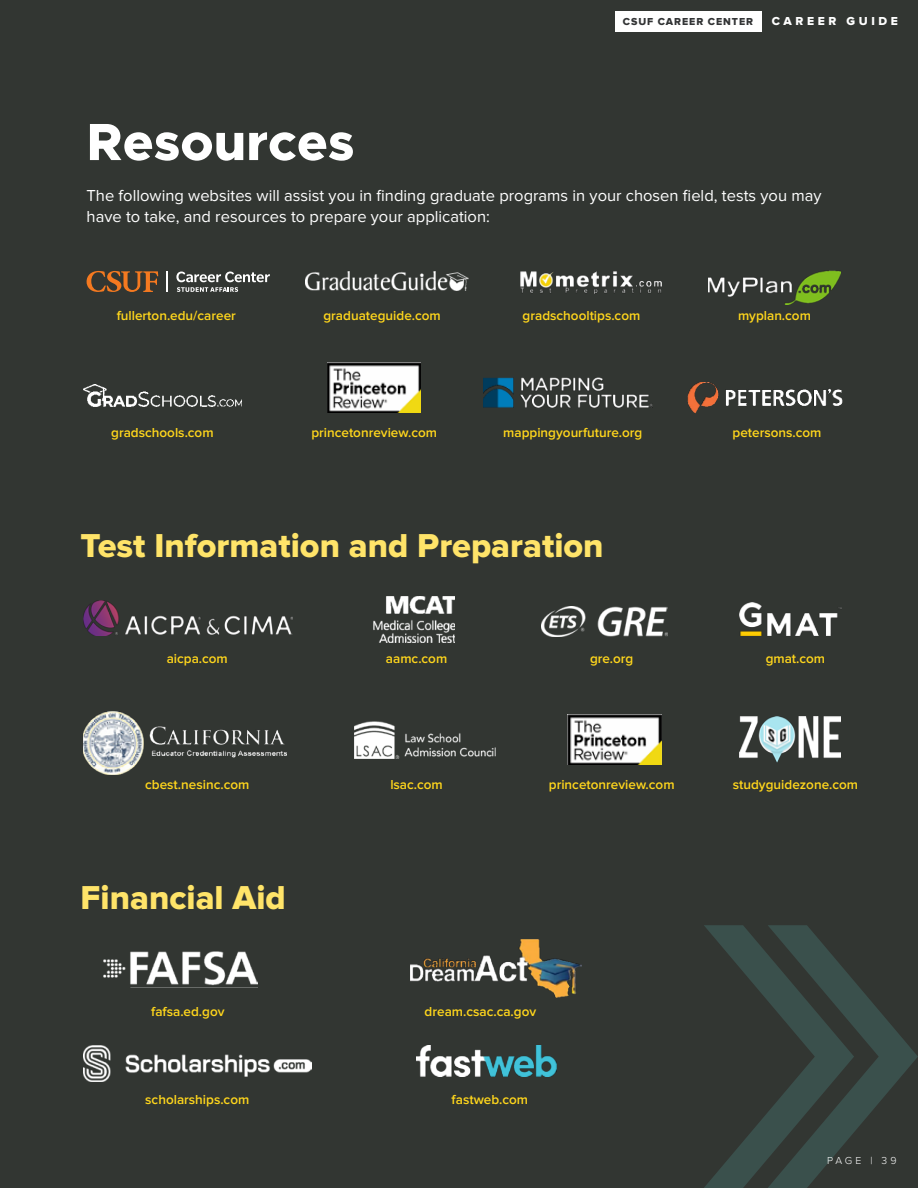
<style>
.page{position:relative;width:918px;height:1188px;background:#323632}
.page>*{position:absolute;margin:0;border:0;box-sizing:border-box;transform-origin:0 0}
.t1{font:800 52.5px "Metropolis";color:#fff}
.t2{font:34.35px "Proxima Nova Extrabld";color:#ffe469}
.t3{font:16.5px/21px "Proxima Nova";color:#fff}
.t4{font:600 13.5px "Proxima Nova";color:#ffd61c}
.t5{font:12px "Proxima Nova Extrabld";letter-spacing:.3em;color:#fff}
.t6{font:10.5px "Proxima Nova Extrabld";letter-spacing:.09em;color:#323435}
.t7{font:300 10.5px "Proxima Nova";letter-spacing:.28em;color:#fff}
</style>
<div class="page">
<svg style="left:704px;top:925px;width:214px;height:263px"></svg>
<img style="left:83px;top:600px;width:209px;height:36px">
<img style="left:327px;top:363px;width:94px;height:50px">
<img style="left:374px;top:596px;width:81px;height:47px">
<img style="left:542px;top:606px;width:126px;height:31px">
<img style="left:354px;top:722px;width:142px;height:36px">
<img style="left:83px;top:712px;width:204px;height:63px">
<img style="left:740px;top:603px;width:102px;height:33px">
<img style="left:740px;top:717px;width:101px;height:46px">
<img style="left:708px;top:271px;width:133px;height:34px">
<img style="left:305px;top:272px;width:163px;height:19px">
<img style="left:688px;top:382px;width:154px;height:31px">
<img style="left:521px;top:272px;width:140px;height:22px">
<img style="left:483px;top:378px;width:169px;height:29px">
<svg style="left:176px;top:272px;width:94px;height:20px"></svg>
<svg style="left:87px;top:271px;width:71px;height:21px"></svg>
<hr style="left:166px;top:271px;width:2px;height:21px;background:#fff">
<img style="left:568px;top:715px;width:93px;height:50px">
<img style="left:83px;top:384px;width:159px;height:23px">
<img style="left:104px;top:952px;width:153px;height:36px">
<img style="left:83px;top:1046px;width:229px;height:35px">
<img style="left:410px;top:939px;width:171px;height:58px">
<img style="left:417px;top:1046px;width:139px;height:30px">
<div style="left:615px;top:11px;width:147px;height:21px;background:#fff"></div>
<p class="t6" style="left:623px;top:15px;width:132px">CSUF CAREER CENTER</p>
<p class="t5" style="left:772px;top:14px;width:128px">CAREER GUIDE</p>
<h1 class="t1" style="left:87px;top:108px;width:269px">Resources</h1>
<p class="t3" style="left:87px;top:185px;width:736px">The following websites will assist you in finding graduate programs in your chosen field, tests you may have to take, and resources to prepare your application:</p>
<p class="t4" style="left:117px;top:307px;width:121px">fullerton.edu/career</p>
<p class="t4" style="left:323px;top:307px;width:119px">graduateguide.com</p>
<p class="t4" style="left:523px;top:307px;width:119px">gradschooltips.com</p>
<p class="t4" style="left:738px;top:307px;width:74px">myplan.com</p>
<p class="t4" style="left:111px;top:425px;width:104px">gradschools.com</p>
<p class="t4" style="left:311px;top:425px;width:127px">princetonreview.com</p>
<p class="t4" style="left:503px;top:425px;width:141px">mappingyourfuture.org</p>
<p class="t4" style="left:733px;top:425px;width:90px">petersons.com</p>
<h2 class="t2" style="left:81px;top:526px;width:525px">Test Information and Preparation</h2>
<p class="t4" style="left:167px;top:651px;width:63px">aicpa.com</p>
<p class="t4" style="left:386px;top:651px;width:63px">aamc.com</p>
<p class="t4" style="left:590px;top:651px;width:45px">gre.org</p>
<p class="t4" style="left:766px;top:651px;width:61px">gmat.com</p>
<p class="t4" style="left:145px;top:776px;width:106px">cbest.nesinc.com</p>
<p class="t4" style="left:390px;top:776px;width:54px">lsac.com</p>
<p class="t4" style="left:549px;top:776px;width:127px">princetonreview.com</p>
<p class="t4" style="left:733px;top:776px;width:127px">studyguidezone.com</p>
<h2 class="t2" style="left:81px;top:878px;width:207px">Financial Aid</h2>
<p class="t4" style="left:151px;top:1004px;width:75px">fafsa.ed.gov</p>
<p class="t4" style="left:425px;top:1004px;width:113px">dream.csac.ca.gov</p>
<p class="t4" style="left:145px;top:1092px;width:106px">scholarships.com</p>
<p class="t4" style="left:452px;top:1092px;width:78px">fastweb.com</p>
<p class="t7" style="left:827px;top:1155px;width:71px">PAGE | 39</p>
</div>
